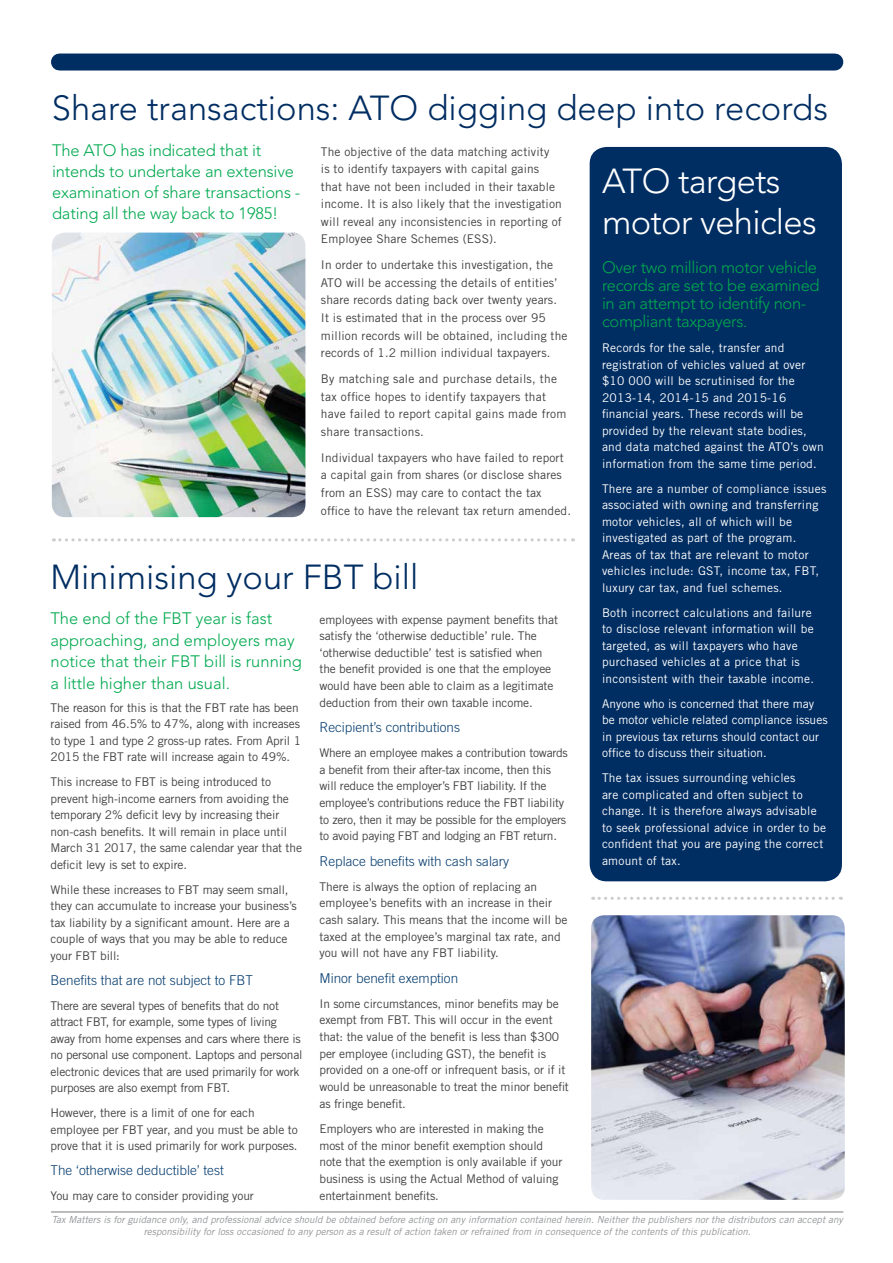
<style>
.page{position:relative;width:893px;height:1263px;background:#fff}
.page>*{position:absolute;margin:0;border:0;box-sizing:border-box;transform-origin:0 0}
.t1{font:300 34.5px "Avenir LT Std";color:#002d62}
.t2{font:300 34.5px/41.4px "Avenir LT Std";letter-spacing:-.02em;color:#fff}
.t3{font:300 16.5px/18px "Avenir LT Std";letter-spacing:-.01em;color:#00a94f}
.t4{font:300 13.5px "Trade Gothic LT Std";color:#033a6d}
.t5{font:12px/16.6px "Trade Gothic LT Std";letter-spacing:-.01em;color:#414042}
.t6{font:12px/16.5px "Trade Gothic LT Std";letter-spacing:.02em;color:#fff}
.t7{font:12px/17.5px "Trade Gothic LT Std";letter-spacing:.01em;color:#414042}
.t8{font:12px/16.5px "Trade Gothic LT Std";color:#fff}
.t9{font:12px/17.5px "Trade Gothic LT Std";letter-spacing:.02em;color:#414042}
.t10{font:italic 9.75px/11.7px "Trade Gothic LT Std";color:#939598;text-align:center}
</style>
<div class="page">
<div style="left:590px;top:147px;width:252px;height:734px;background:#002d62;border-radius:17px"></div>
<hr style="left:51px;top:1211px;width:792px;height:1px;background:#000">
<img style="left:52px;top:233px;width:253px;height:284px">
<img style="left:591px;top:915px;width:254px;height:285px">
<svg style="left:60px;top:538px;width:514px;height:3px"></svg>
<svg style="left:593px;top:897px;width:248px;height:3px"></svg>
<div style="left:59px;top:54px;width:776px;height:17px;background:#002d62"></div>
<h1 class="t1" style="left:52px;top:88px;width:778px">Share transactions: ATO digging deep into records</h1>
<p class="t7" style="left:321px;top:142px;width:242px">The objective of the data matching activity<br>is to identify taxpayers with capital gains that have not been included in their taxable income. It is also likely that the investigation will reveal any inconsistencies in reporting of Employee Share Schemes (ESS).</p>
<p class="t7" style="left:321px;top:256px;width:248px">In order to undertake this investigation, the ATO will be accessing the details of entities’ share records dating back over twenty years.<br>It is estimated that in the process over 95 million records will be obtained, including the records of 1.2 million individual taxpayers.</p>
<p class="t9" style="left:321px;top:370px;width:247px">By matching sale and purchase details, the tax office hopes to identify taxpayers that have failed to report capital gains made from share transactions.</p>
<p class="t7" style="left:321px;top:449px;width:252px">Individual taxpayers who have failed to report a capital gain from shares (or disclose shares from an ESS) may care to contact the tax office to have the relevant tax return amended.</p>
<h2 class="t3" style="left:52px;top:140px;width:250px;line-height:21px">The ATO has indicated that it intends to undertake an extensive examination of share transactions - dating all the way back to 1985!</h2>
<h1 class="t2" style="left:602px;top:160px;width:216px">ATO targets motor vehicles</h1>
<h2 class="t3" style="left:602px;top:259px;width:219px">Over two million motor vehicle records are set to be examined in an attempt to identify non&shy;compliant taxpayers.</h2>
<p class="t6" style="left:602px;top:340px;width:223px">Records for the sale, transfer and registration of vehicles valued at over $10 000 will be scrutinised for the 2013-14, 2014-15 and 2015-16 financial years. These records will be provided by the relevant state bodies, and data matched against the ATO’s own information from the same time period.</p>
<p class="t6" style="left:602px;top:480px;width:226px">There are a number of compliance issues associated with owning and transferring motor vehicles, all of which will be investigated as part of the program.<br>Areas of tax that are relevant to motor vehicles include: GST, income tax, FBT, luxury car tax, and fuel schemes.</p>
<p class="t6" style="left:602px;top:604px;width:214px">Both incorrect calculations and failure to disclose relevant information will be targeted, as will taxpayers who have purchased vehicles at a price that is inconsistent with their taxable income.</p>
<p class="t8" style="left:602px;top:695px;width:227px">Anyone who is concerned that there may be motor vehicle related compliance issues in previous tax returns should contact our office to discuss their situation.</p>
<p class="t6" style="left:602px;top:770px;width:226px">The tax issues surrounding vehicles<br>are complicated and often subject to change. It is therefore always advisable to seek professional advice in order to be confident that you are paying the correct amount of tax.</p>
<h1 class="t1" style="left:50px;top:557px;width:370px">Minimising your FBT bill</h1>
<h2 class="t3" style="left:51px;top:608px;width:253px;line-height:21.5px">The end of the FBT year is fast approaching, and employers may notice that their FBT bill is running a little higher than usual.</h2>
<p class="t5" style="left:51px;top:699px;width:252px">The reason for this is that the FBT rate has been raised from 46.5% to 47%, along with increases to type 1 and type 2 gross-up rates. From April 1<br>2015 the FBT rate will increase again to 49%.</p>
<p class="t5" style="left:51px;top:773px;width:253px">This increase to FBT is being introduced to prevent high-income earners from avoiding the temporary 2% deficit levy by increasing their non-cash benefits. It will remain in place until March 31 2017, the same calendar year that the deficit levy is set to expire.</p>
<p class="t5" style="left:51px;top:881px;width:248px">While these increases to FBT may seem small, they can accumulate to increase your business’s tax liability by a significant amount. Here are a couple of ways that you may be able to reduce your FBT bill:</p>
<p class="t4" style="left:51px;top:972px;width:204px">Benefits that are not subject to FBT</p>
<p class="t5" style="left:51px;top:997px;width:253px">There are several types of benefits that do not attract FBT, for example, some types of living away from home expenses and cars where there is no personal use component. Laptops and personal electronic devices that are used primarily for work purposes are also exempt from FBT.</p>
<p class="t5" style="left:51px;top:1104px;width:249px">However, there is a limit of one for each employee per FBT year, and you must be able to prove that it is used primarily for work purposes.</p>
<p class="t4" style="left:51px;top:1162px;width:175px">The ‘otherwise deductible’ test</p>
<p class="t5" style="left:51px;top:1187px;width:205px">You may care to consider providing your</p>
<p class="t5" style="left:319px;top:611px;width:240px">employees with expense payment benefits that satisfy the ‘otherwise deductible’ rule. The ‘otherwise deductible’ test is satisfied when the benefit provided is one that the employee would have been able to claim as a legitimate deduction from their own taxable income.</p>
<p class="t4" style="left:319px;top:719px;width:142px">Recipient’s contributions</p>
<p class="t5" style="left:319px;top:744px;width:250px">Where an employee makes a contribution towards a benefit from their after-tax income, then this will reduce the employer’s FBT liability. If the employee’s contributions reduce the FBT liability to zero, then it may be possible for the employers to avoid paying FBT and lodging an FBT return.</p>
<p class="t4" style="left:319px;top:853px;width:191px">Replace benefits with cash salary</p>
<p class="t5" style="left:319px;top:878px;width:250px">There is always the option of replacing an employee’s benefits with an increase in their cash salary. This means that the income will be taxed at the employee’s marginal tax rate, and you will not have any FBT liability.</p>
<p class="t4" style="left:319px;top:970px;width:140px">Minor benefit exemption</p>
<p class="t5" style="left:319px;top:995px;width:251px">In some circumstances, minor benefits may be exempt from FBT. This will occur in the event that: the value of the benefit is less than $300 per employee (including GST), the benefit is provided on a one-off or infrequent basis, or if it would be unreasonable to treat the minor benefit as fringe benefit.</p>
<p class="t5" style="left:319px;top:1120px;width:244px">Employers who are interested in making the most of the minor benefit exemption should note that the exemption is only available if your business is using the Actual Method of valuing entertainment benefits.</p>
<p class="t10" style="left:52px;top:1214px;width:793px">Tax Matters is for guidance only, and professional advice should be obtained before acting on any information contained herein. Neither the publishers nor the distributors can accept any responsibility for loss occasioned to any person as a result of action taken or refrained from in consequence of the contents of this publication.</p>
</div>
